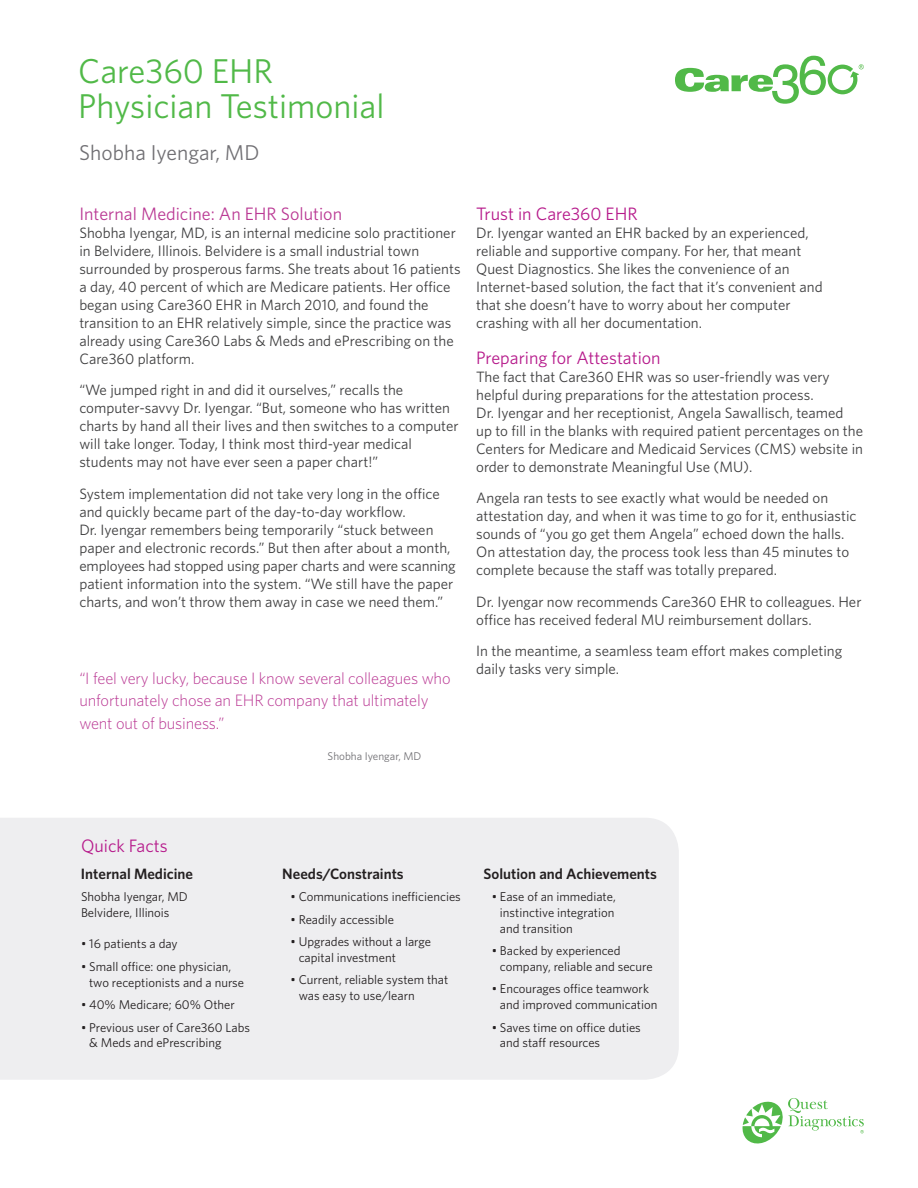
<style>
.page{position:relative;width:918px;height:1188px;background:#fff}
.page>*{position:absolute;margin:0;border:0;box-sizing:border-box;transform-origin:0 0}
.t1{font:34.5px/34.5px "Whitney";color:#51b948}
.t2{font:21.45px "Whitney";color:#717074}
.t3{font:18px "Whitney";color:#b61a8b}
.t4{font:18px "Whitney";color:#ba3994}
.t5{font:300 16.5px/22.5px "Whitney";letter-spacing:-.01em;color:#ba3994}
.t6{font:15px/18px "Whitney";color:#3e3e3f}
.t7{font:600 15px "Whitney";color:#231f20}
.t8{font:12.75px/15.8px "Whitney";color:#231f20}
.t9{font:11.25px "Whitney";color:#717074}
</style>
<div class="page">
<div style="left:0;top:818px;width:679px;height:262px;background:#eeeef0"></div>
<svg style="left:675px;top:56px;width:189px;height:48px"></svg>
<svg style="left:742px;top:1098px;width:122px;height:46px"></svg>
<h1 class="t1" style="left:78px;top:53px;width:308px">Care360 EHR<br>Physician Testimonial</h1>
<h2 class="t2" style="left:79px;top:138px;width:182px">Shobha Iyengar, MD</h2>
<p class="t4" style="left:79px;top:202px;width:264px">Internal Medicine: An EHR Solution</p>
<p class="t6" style="left:79px;top:223px;width:383px">Shobha Iyengar, MD, is an internal medicine solo practitioner in Belvidere, Illinois. Belvidere is a small industrial town surrounded by prosperous farms. She treats about 16 patients a day, 40 percent of which are Medicare patients. Her office began using Care360 EHR in March 2010, and found the transition to an EHR relatively simple, since the practice was already using Care360 Labs &amp; Meds and ePrescribing on the Care360 platform.</p>
<p class="t6" style="left:79px;top:381px;width:381px">“We jumped right in and did it ourselves,” recalls the computer-savvy Dr. Iyengar. “But, someone who has written charts by hand all their lives and then switches to a computer will take longer. Today, I think most third-year medical students may not have ever seen a paper chart!”</p>
<p class="t6" style="left:79px;top:484px;width:378px">System implementation did not take very long in the office and quickly became part of the day-to-day workflow.<br>Dr. Iyengar remembers being temporarily “stuck between paper and electronic records.” But then after about a month, employees had stopped using paper charts and were scanning patient information into the system. “We still have the paper charts, and won’t throw them away in case we need them.”</p>
<p class="t5" style="left:79px;top:666px;width:373px">“I feel very lucky, because I know several colleagues who unfortunately chose an EHR company that ultimately went out of business.”</p>
<p class="t9" style="left:328px;top:748px;width:95px">Shobha Iyengar, MD</p>
<p class="t3" style="left:476px;top:202px;width:163px">Trust in Care360 EHR</p>
<p class="t6" style="left:476px;top:223px;width:348px">Dr. Iyengar wanted an EHR backed by an experienced, reliable and supportive company. For her, that meant Quest Diagnostics. She likes the convenience of an Internet-based solution, the fact that it’s convenient and that she doesn’t have to worry about her computer crashing with all her documentation.</p>
<p class="t3" style="left:476px;top:346px;width:186px">Preparing for Attestation</p>
<p class="t6" style="left:476px;top:367px;width:388px">The fact that Care360 EHR was so user-friendly was very helpful during preparations for the attestation process.<br>Dr. Iyengar and her receptionist, Angela Sawallisch, teamed<br>up to fill in the blanks with required patient percentages on the Centers for Medicare and Medicaid Services (CMS) website in order to demonstrate Meaningful Use (MU).</p>
<p class="t6" style="left:476px;top:489px;width:382px">Angela ran tests to see exactly what would be needed on attestation day, and when it was time to go for it, enthusiastic sounds of “you go get them Angela” echoed down the halls.<br>On attestation day, the process took less than 45 minutes to complete because the staff was totally prepared.</p>
<p class="t6" style="left:476px;top:592px;width:387px">Dr. Iyengar now recommends Care360 EHR to colleagues. Her office has received federal MU reimbursement dollars.</p>
<p class="t6" style="left:476px;top:642px;width:368px">In the meantime, a seamless team effort makes completing daily tasks very simple.</p>
<p class="t3" style="left:81px;top:833px;width:88px">Quick Facts</p>
<p class="t7" style="left:81px;top:864px;width:114px">Internal Medicine</p>
<p class="t8" style="left:81px;top:889px;width:108px">Shobha Iyengar, MD<br>Belvidere, Illinois</p>
<p class="t8" style="left:81px;top:936px;width:98px">• 16 patients a day</p>
<p class="t8" style="left:89px;top:958px;width:156px;text-indent:-8px">• Small office: one physician, two receptionists and a nurse</p>
<p class="t8" style="left:81px;top:997px;width:155px">• 40% Medicare; 60% Other</p>
<p class="t8" style="left:89px;top:1019px;width:162px;text-indent:-8px">• Previous user of Care360 Labs &amp; Meds and ePrescribing</p>
<p class="t7" style="left:282px;top:864px;width:123px">Needs/Constraints</p>
<p class="t8" style="left:290px;top:889px;width:172px">• Communications inefficiencies</p>
<p class="t8" style="left:290px;top:911px;width:105px">• Readily accessible</p>
<p class="t8" style="left:299px;top:934px;width:134px;text-indent:-8px">• Upgrades without a large capital investment</p>
<p class="t8" style="left:299px;top:972px;width:151px;text-indent:-8px">• Current, reliable system that was easy to use/learn</p>
<p class="t7" style="left:484px;top:864px;width:175px">Solution and Achievements</p>
<p class="t8" style="left:500px;top:889px;width:117px;text-align:justify;text-indent:-8px">• Ease of an immediate, instinctive integration and transition</p>
<p class="t8" style="left:500px;top:943px;width:154px;text-indent:-8px">• Backed by experienced company, reliable and secure</p>
<p class="t8" style="left:500px;top:981px;width:159px;text-indent:-8px">• Encourages office teamwork and improved communication</p>
<p class="t8" style="left:500px;top:1019px;width:142px;text-indent:-8px">• Saves time on office duties and staff resources</p>
</div>
